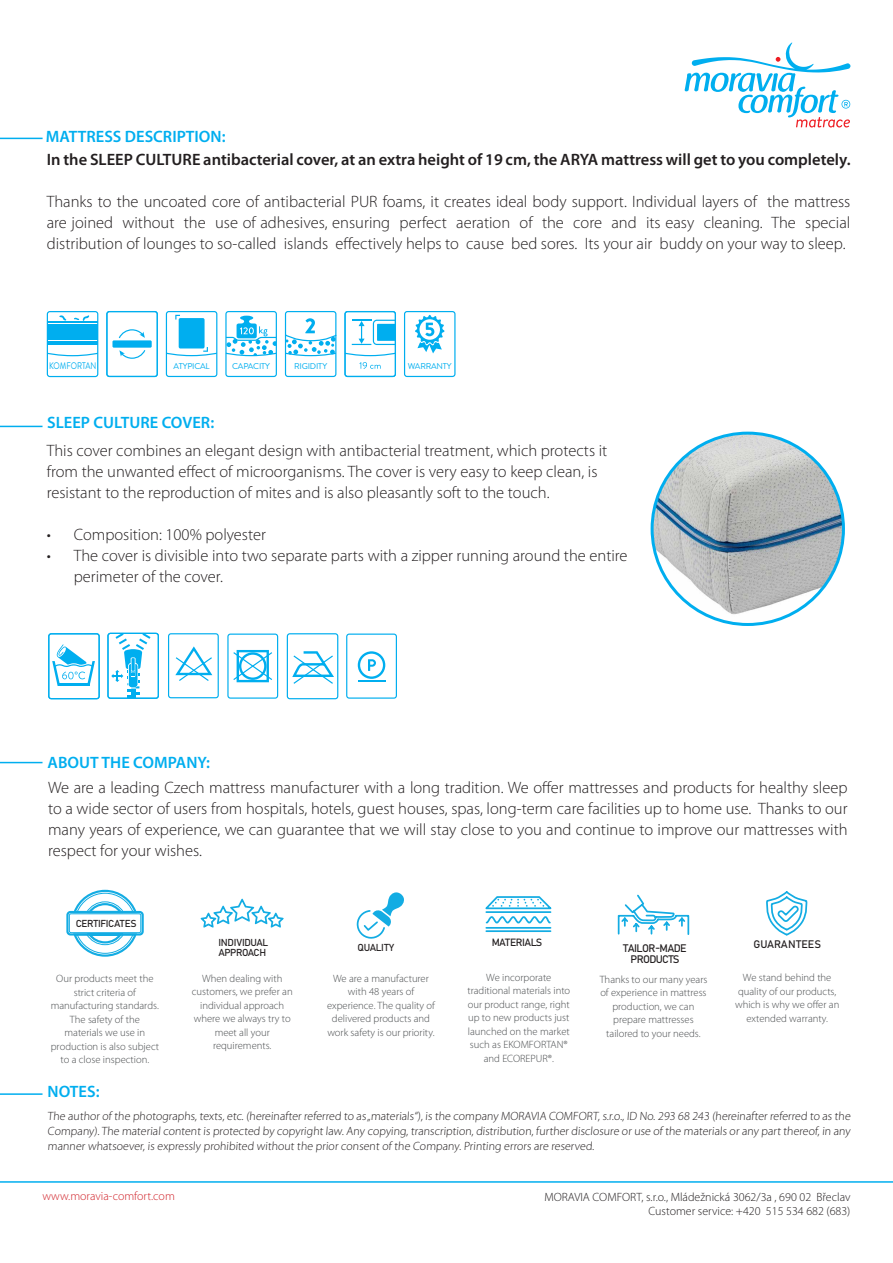
<style>
.page{position:relative;width:893px;height:1263px;background:#fff}
.page>*{position:absolute;margin:0;border:0;box-sizing:border-box;transform-origin:0 0}
.t1{font:300 16.5px/21px "Myriad Pro";color:#231f20;text-align:justify}
.t2{font:600 16.5px "Myriad Pro";color:#231f20}
.t3{font:600 16.5px "Myriad Pro";color:#00aeef}
.t4{font:300 12px/15px "Myriad Pro";color:#231f20;text-align:right}
.t5{font:300 12px "Myriad Pro";color:#d1232a}
.t6{font:10.8px/10.4px "Bahnschrift";letter-spacing:-.06em;color:#231f20;text-align:center}
.t7{font:10.8px "Bahnschrift";color:#231f20}
.t8{font:300 10.65px/13.5px "Myriad Pro";color:#4b4e50;text-align:center}
.t9{font:10.35px "Bahnschrift";letter-spacing:-.045em;color:#231f20}
.t10{font:10.05px/10.4px "Bahnschrift";letter-spacing:-.035em;color:#231f20}
.t11{font:9.6px "Brandon Grotesque";color:#00aeef;scale:.8 1}
.t12{font:8.4px "Brandon Grotesque";letter-spacing:-.025em;color:#00aeef}
</style>
<div class="page">
<hr style="left:0;top:1181px;width:893px;height:2px;background:#00aeef">
<hr style="left:0;top:1093px;width:43px;height:2px;background:#00aeef">
<hr style="left:0;top:762px;width:43px;height:1px;background:#00aeef">
<svg style="left:72px;top:889px;width:67px;height:68px"></svg>
<div style="left:66px;top:911px;width:78px;height:24px;border:2px solid #13ace3;border-radius:3px"></div>
<div style="left:69px;top:913px;width:72px;height:20px;border:1px solid #13ace3;border-radius:2px"></div>
<svg style="left:200px;top:898px;width:84px;height:30px"></svg>
<svg style="left:356px;top:892px;width:48px;height:47px"></svg>
<svg style="left:766px;top:891px;width:42px;height:45px"></svg>
<svg style="left:617px;top:894px;width:73px;height:41px"></svg>
<hr style="left:486px;top:930px;width:64px;height:2px;background:#13ace3">
<hr style="left:486px;top:927px;width:64px;height:2px;background:#13ace3">
<svg style="left:485px;top:896px;width:67px;height:28px"></svg>
<hr style="left:0;top:426px;width:43px;height:1px;background:#00aeef">
<hr style="left:0;top:138px;width:43px;height:1px;background:#00aeef">
<svg style="left:685px;top:43px;width:165px;height:84px"></svg>
<svg style="left:48px;top:633px;width:52px;height:66px"></svg>
<svg style="left:107px;top:633px;width:52px;height:66px"></svg>
<svg style="left:168px;top:633px;width:51px;height:65px"></svg>
<svg style="left:227px;top:633px;width:52px;height:66px"></svg>
<svg style="left:287px;top:633px;width:51px;height:66px"></svg>
<svg style="left:346px;top:633px;width:51px;height:66px"></svg>
<img style="left:652px;top:433px;width:191px;height:191px;border-radius:96px">
<svg style="left:47px;top:311px;width:51px;height:66px"></svg>
<svg style="left:106px;top:311px;width:52px;height:66px"></svg>
<svg style="left:166px;top:311px;width:51px;height:66px"></svg>
<svg style="left:225px;top:311px;width:52px;height:66px"></svg>
<svg style="left:285px;top:311px;width:51px;height:66px"></svg>
<svg style="left:344px;top:311px;width:52px;height:66px"></svg>
<svg style="left:404px;top:311px;width:51px;height:66px"></svg>
<p class="t3" style="left:46px;top:126px;width:181px">MATTRESS DESCRIPTION:</p>
<p class="t2" style="left:47px;top:149px;width:805px">In the SLEEP CULTURE antibacterial cover, at an extra height of 19 cm, the ARYA mattress will get to you completely.</p>
<p class="t1" style="left:47px;top:191px;width:805px">Thanks to the uncoated core of antibacterial PUR foams, it creates ideal body support. Individual layers of the mattress are joined without the use of adhesives, ensuring perfect aeration of the core and its easy cleaning. The special distribution of lounges to so-called islands effectively helps to cause bed sores. Its your air buddy on your way to sleep.</p>
<p class="t11" style="left:49px;top:359px;width:61px">KOMFORTAN</p>
<p class="t12" style="left:174px;top:360px;width:38px">ATYPICAL</p>
<p class="t12" style="left:232px;top:360px;width:39px">CAPACITY</p>
<p class="t12" style="left:294px;top:360px;width:34px">RIGIDITY</p>
<p class="t12" style="left:408px;top:360px;width:45px">WARRANTY</p>
<p class="t3" style="left:47px;top:412px;width:169px">SLEEP CULTURE COVER:</p>
<p class="t1" style="left:47px;top:440px;width:562px;text-align:left">This cover combines an elegant design with antibacterial treatment, which protects it from the unwanted effect of microorganisms. The cover is very easy to keep clean, is resistant to the reproduction of mites and is also pleasantly soft to the touch.</p>
<p class="t1" style="left:47px;top:524px;width:221px">• Composition: 100% polyester</p>
<p class="t1" style="left:74px;top:545px;width:555px;text-indent:-27px">• The cover is divisible into two separate parts with a zipper running around the entire perimeter of the cover.</p>
<p class="t3" style="left:48px;top:751px;width:164px">ABOUT THE COMPANY:</p>
<p class="t1" style="left:48px;top:777px;width:801px">We are a leading Czech mattress manufacturer with a long tradition. We offer mattresses and products for healthy sleep to a wide sector of users from hospitals, hotels, guest houses, spas, long-term care facilities up to home use. Thanks to our many years of experience, we can guarantee that we will stay close to you and continue to improve our mattresses with respect for your wishes.</p>
<p class="t10" style="left:76px;top:918px;width:62px">CERTIFICATES</p>
<p class="t8" style="left:51px;top:972px;width:110px">Our products meet the strict criteria of manufacturing standards.<br>The safety of the materials we use in production is also subject to a close inspection.</p>
<p class="t3" style="left:48px;top:1081px;width:53px">NOTES:</p>
<p class="t10" style="left:218px;top:937px;width:51px">INDIVIDUAL<br>APPROACH</p>
<p class="t8" style="left:192px;top:971px;width:102px">When dealing with customers, we prefer an individual approach where we always try to meet all your requirements.</p>
<p class="t10" style="left:358px;top:942px;width:38px">QUALITY</p>
<p class="t8" style="left:327px;top:971px;width:109px">We are a manufacturer with 48 years of experience. The quality of delivered products and work safety is our priority.</p>
<p class="t9" style="left:492px;top:934px;width:52px">MATERIALS</p>
<p class="t8" style="left:467px;top:970px;width:104px">We incorporate traditional materials into our product range, right up to new products just launched on the market such as EKOMFORTAN® and ECOREPUR®.</p>
<p class="t6" style="left:623px;top:943px;width:65px">TAILOR-MADE<br>PRODUCTS</p>
<p class="t8" style="left:600px;top:972px;width:109px">Thanks to our many years of experience in mattress production, we can prepare mattresses tailored to your needs.</p>
<p class="t7" style="left:753px;top:936px;width:69px">GUARANTEES</p>
<p class="t8" style="left:735px;top:971px;width:106px">We stand behind the quality of our products, which is why we o er an extended warranty.</p>
<p class="t4" style="left:48px;top:1108px;width:806px;text-align:justify">The author of the photographs, texts, etc. (hereinafter referred to as „materials“), is the company MORAVIA COMFORT, s.r.o., ID No. 293 68 243 (hereinafter referred to as the Company).The material content is protected by copyright law. Any copying, transcription, distribution, further disclosure or use of the materials or any part thereof, in any manner whatsoever, is expressly prohibited without the prior consent of the Company. Printing errors are reserved.</p>
<p class="t5" style="left:43px;top:1189px;width:134px">www.moravia-comfort.com</p>
<p class="t4" style="left:544px;top:1190px;width:307px;line-height:13.5px">MORAVIA COMFORT, s.r.o., Mládežnická 3062/3a , 690 02 Břeclav<br>Customer service: +420 515 534 682 (683)</p>
</div>
